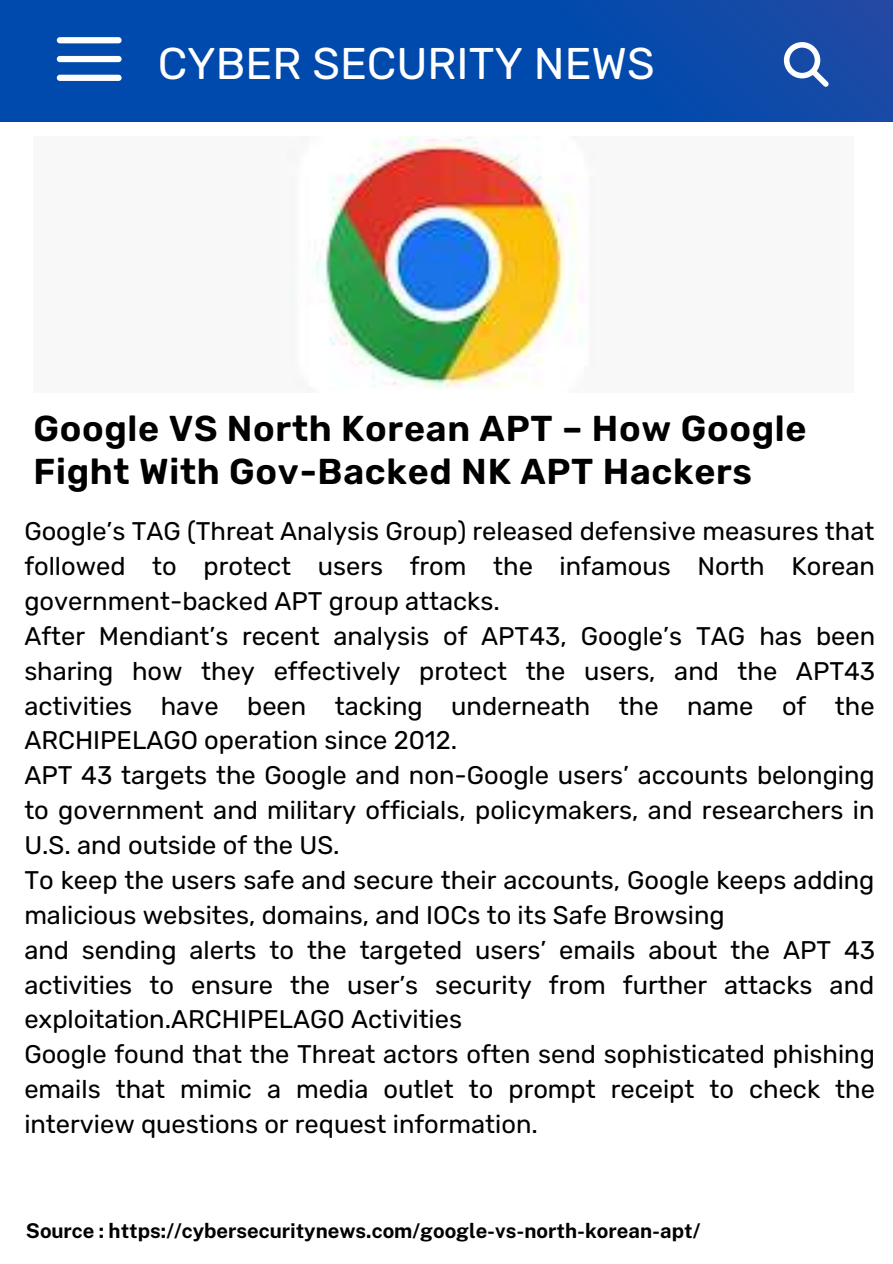
<style>
.page{position:relative;width:893px;height:1264px;background:#fff}
.page>*{position:absolute;margin:0;border:0;box-sizing:border-box;transform-origin:0 0}
.t1{font:44.4px "Rubik";color:#fff}
.t2{font:600 36px/42.8px "Rubik";letter-spacing:.02em;color:#000}
.t3{font:25.5px/34.8px "Rubik";color:#000}
.t4{font:700 20.4px "Public Sans";color:#000}
</style>
<div class="page">
<img style="left:289px;top:136px;width:294px;height:252px">
<div style="left:0;top:0;width:892px;height:121px;background:linear-gradient(to right,#004baf,#114aa8)"></div>
<div style="left:57px;top:37px;width:65px;height:6px;background:#fff;border-radius:3px"></div>
<div style="left:57px;top:56px;width:65px;height:6px;background:#fff;border-radius:3px"></div>
<div style="left:57px;top:75px;width:65px;height:6px;background:#fff;border-radius:3px"></div>
<svg style="left:783px;top:42px;width:45px;height:45px"></svg>
<h1 class="t1" style="left:158px;top:39px;width:498px">CYBER SECURITY NEWS</h1>
<h2 class="t2" style="left:33px;top:408px;width:774px">Google VS North Korean APT – How Google<br>Fight With Gov-Backed NK APT Hackers</h2>
<p class="t3" style="left:24px;top:514px;width:852px">Google’s TAG (Threat Analysis Group) released defensive measures that followed to protect users from the infamous North Korean government-backed APT group attacks.<br>After Mendiant’s recent analysis of APT43, Google’s TAG has been sharing how they effectively protect the users, and the APT43 activities have been tacking underneath the name of the ARCHIPELAGO operation since 2012.<br>APT 43 targets the Google and non-Google users’ accounts belonging to government and military officials, policymakers, and researchers in U.S. and outside of the US.<br>To keep the users safe and secure their accounts, Google keeps adding malicious websites, domains, and IOCs to its Safe Browsing<br>and sending alerts to the targeted users’ emails about the APT 43 activities to ensure the user’s security from further attacks and exploitation.ARCHIPELAGO Activities<br>Google found that the Threat actors often send sophisticated phishing emails that mimic a media outlet to prompt receipt to check the interview questions or request information.</p>
<p class="t4" style="left:26px;top:1215px;width:676px">Source : https://cybersecuritynews.com/google-vs-north-korean-apt/</p>
</div>
